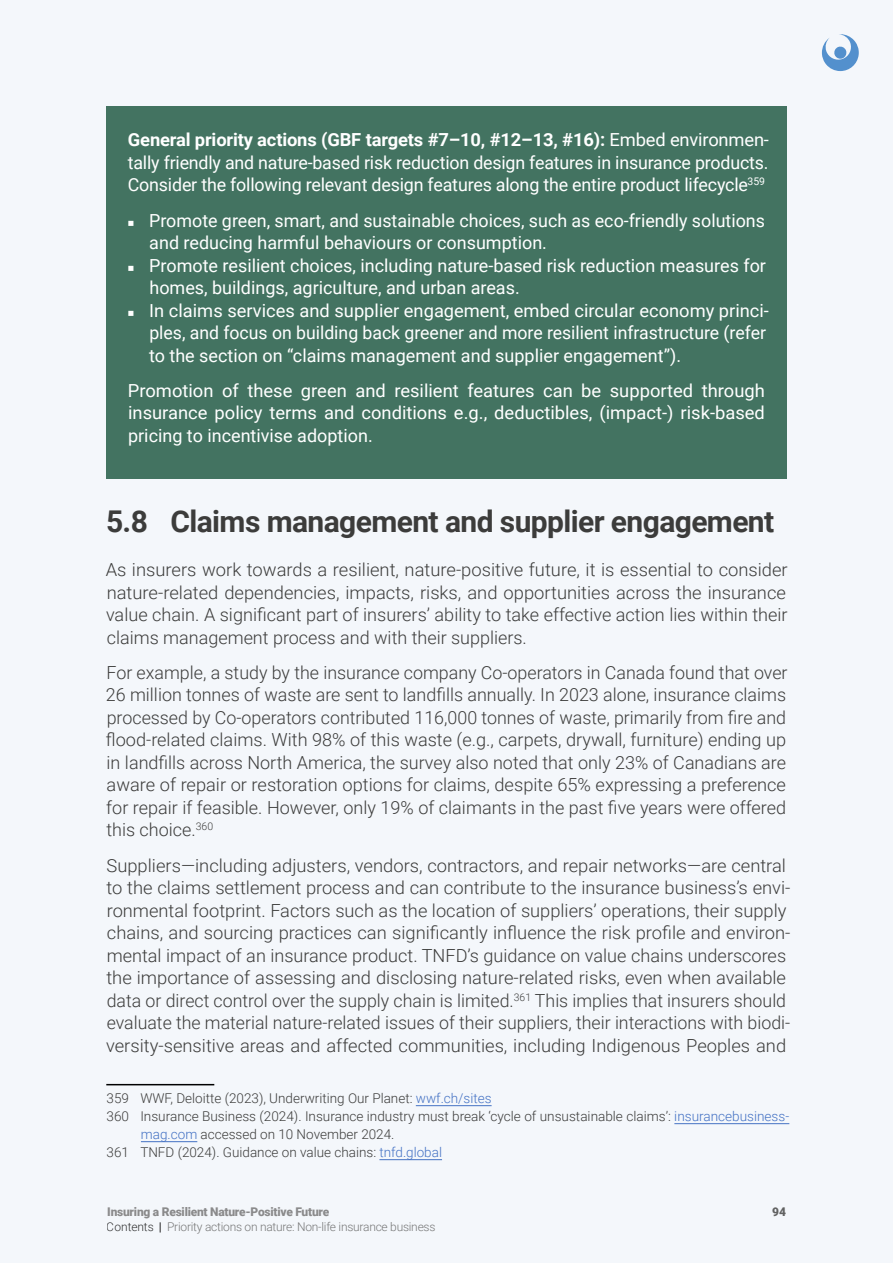
<style>
.page{position:relative;width:893px;height:1263px;background:#f4f7fb}
.page>*{position:absolute;margin:0;border:0;box-sizing:border-box;transform-origin:0 0}
.t1{font:700 30px "Roboto";letter-spacing:-.02em;color:#3c3c3b}
.t2{font:300 18px/22.5px "Roboto";color:#3c3c3b;text-align:justify}
.t3{font:18px/22.5px "Roboto";color:#fff;text-align:justify}
.t4{font:300 13.5px "Roboto";color:#3c3c3b}
.t5{font:300 12px "Roboto";letter-spacing:-.02em;color:#575756}
.t6{font:900 12px "Roboto";letter-spacing:-.02em;color:#706f6f}
.t7{font:900 12px "Roboto";color:#3c3c3b}
.s1{font-weight:700}
.s2{color:#4472c4}
.s3{color:#000}
.s4{font-weight:700;color:#000}
</style>
<div class="page">
<svg style="left:822px;top:34px;width:37px;height:37px"></svg>
<div style="left:106px;top:106px;width:681px;height:372px;background:#437361"></div>
<hr style="left:106px;top:1084px;width:108px;height:1px;background:#000">
<hr style="left:416px;top:1105px;width:76px;height:1px;background:#4472c4">
<hr style="left:674px;top:1123px;width:115px;height:1px;background:#4472c4">
<hr style="left:141px;top:1141px;width:56px;height:1px;background:#4472c4">
<hr style="left:379px;top:1159px;width:63px;height:1px;background:#4472c4">
<p class="t3" style="left:128px;top:128px;width:643px"><span class="s1">General priority actions (GBF targets #7–10, #12–13, #16):</span> Embed environmen&shy;tally friendly and nature-based risk reduction design features in insurance products.<br>Consider the following relevant design features along the entire product lifecycle<sup>359</sup></p>
<p class="t3" style="left:126px;top:208px;width:640px">◾ Promote green, smart, and sustainable choices, such as eco-friendly solutions</p>
<p class="t3" style="left:149px;top:231px;width:399px">and reducing harmful behaviours or consumption.</p>
<p class="t3" style="left:126px;top:253px;width:641px">◾ Promote resilient choices, including nature-based risk reduction measures for</p>
<p class="t3" style="left:149px;top:276px;width:372px">homes, buildings, agriculture, and urban areas.</p>
<p class="t3" style="left:126px;top:298px;width:644px">◾ In claims services and supplier engagement, embed circular economy princi-</p>
<p class="t3" style="left:149px;top:321px;width:618px">ples, and focus on building back greener and more resilient infrastructure (refer</p>
<p class="t3" style="left:149px;top:343px;width:533px">to the section on “claims management and supplier engagement”).</p>
<p class="t3" style="left:128px;top:379px;width:638px">Promotion of these green and resilient features can be supported through insurance policy terms and conditions e.g., deductibles, (impact-) risk-based pricing to incentivise adoption.</p>
<h1 class="t1" style="left:106px;top:501px;width:670px">5.8 Claims management and supplier engagement</h1>
<p class="t2" style="left:106px;top:558px;width:684px">As insurers work towards a resilient, nature-positive future, it is essential to consider nature-related dependencies, impacts, risks, and opportunities across the insurance value chain. A significant part of insurers’ ability to take effective action lies within their claims management process and with their suppliers.</p>
<p class="t2" style="left:106px;top:661px;width:683px">For example, a study by the insurance company Co-operators in Canada found that over 26 million tonnes of waste are sent to landfills annually. In 2023 alone, insurance claims processed by Co-operators contributed 116,000 tonnes of waste, primarily from fire and flood-related claims. With 98% of this waste (e.g., carpets, drywall, furniture) ending up in landfills across North America, the survey also noted that only 23% of Canadians are aware of repair or restoration options for claims, despite 65% expressing a preference for repair if feasible. However, only 19% of claimants in the past five years were offered this choice.<sup>360</sup></p>
<p class="t2" style="left:106px;top:853px;width:686px;text-align:left">Suppliers—including adjusters, vendors, contractors, and repair networks—are central to the claims settlement process and can contribute to the insurance business’s envi&shy;ronmental footprint. Factors such as the location of suppliers’ operations, their supply chains, and sourcing practices can significantly influence the risk profile and environ&shy;mental impact of an insurance product. TNFD’s guidance on value chains underscores the importance of assessing and disclosing nature-related risks, even when available data or direct control over the supply chain is limited.<sup>361</sup> This implies that insurers should evaluate the material nature-related issues of their suppliers, their interactions with biodi&shy;versity-sensitive areas and affected communities, including Indigenous Peoples and</p>
<p class="t4" style="left:107px;top:1088px;width:386px">359 WWF, Deloitte (2023), Underwriting Our Planet: <span class="s2">wwf.ch/sites</span></p>
<p class="t4" style="left:107px;top:1106px;width:684px">360 Insurance Business (2024). Insurance industry must break ‘cycle of unsustainable claims’: <span class="s2">insurancebusiness-</span></p>
<p class="t4" style="left:141px;top:1124px;width:255px"><span class="s2">mag.com</span> accessed on 10 November 2024.</p>
<p class="t4" style="left:107px;top:1142px;width:337px">361 TNFD (2024). Guidance on value chains: <span class="s2">tnfd.global</span></p>
<p class="t6" style="left:107px;top:1203px;width:223px">Insuring a Resilient Nature-Positive Future</p>
<p class="t7" style="left:772px;top:1203px;width:15px">94</p>
<p class="t5" style="left:107px;top:1218px;width:330px"><span class="s3">Contents</span> <span class="s4">|</span> Priority actions on nature: Non-life insurance business</p>
</div>
